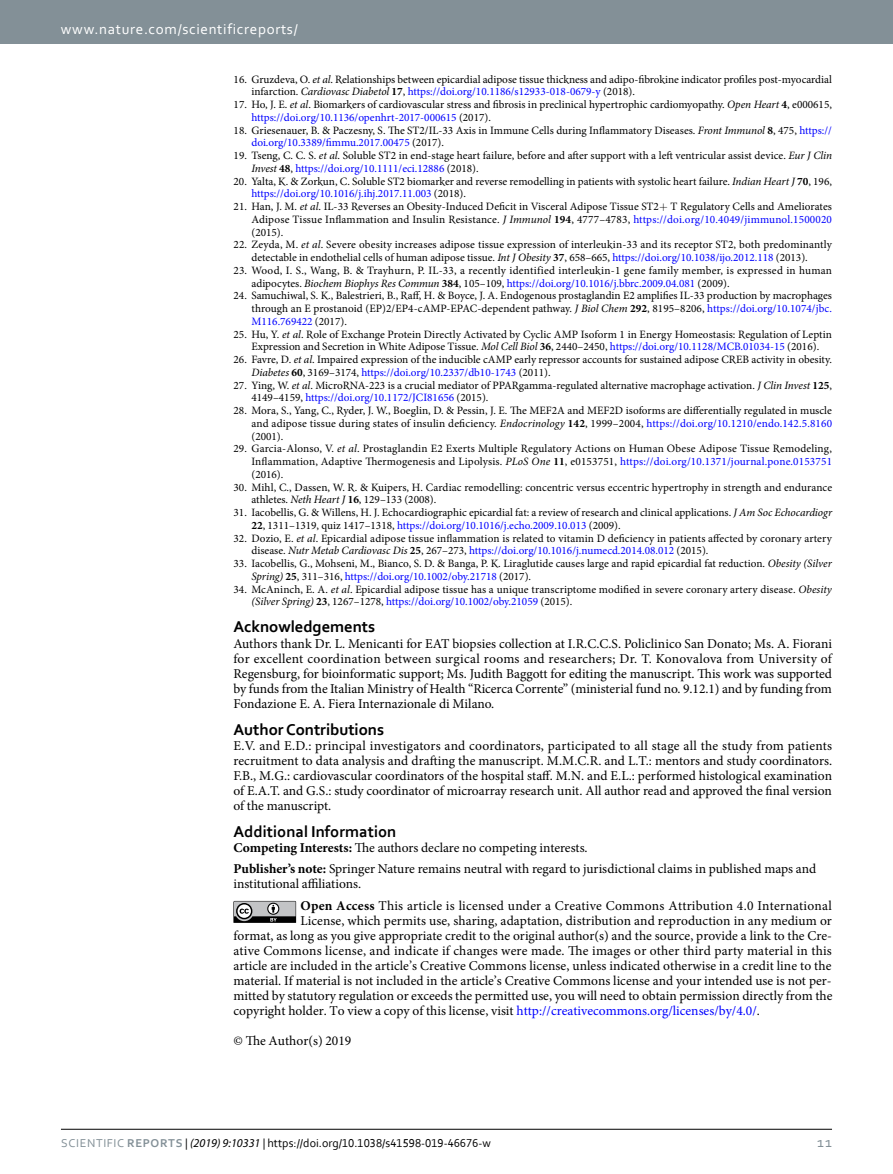
<style>
.page{position:relative;width:893px;height:1174px;background:#fff}
.page>*{position:absolute;margin:0;border:0;box-sizing:border-box;transform-origin:0 0}
.t1{font:16.5px "Corbel Bold 2";color:#000}
.t2{font:700 16.5px "Corbel";color:#000}
.t3{font:15px "Corbel 2";letter-spacing:.045em;color:#fff}
.t4{font:15px "Corbel 2";color:#839097}
.t5{font:13.5px/15px "Minion Pro";color:#000;text-align:justify}
.t6{font:13.5px/21.8px "Minion Pro";letter-spacing:.02em;color:#000}
.t7{font:12px "Corbel";color:#000}
.t8{font:11.25px/12.8px "Minion Pro";color:#000}
.s1{font-style:italic}
.s2{font-weight:700}
.s3{color:#00f}
.s4{font-family:"Corbel 2";color:#839097}
.s5{font-family:"Corbel Bold 2";color:#839097}
.s6{font-family:"Corbel 2"}
.s7{font-family:"Myriad Pro";font-style:italic}
</style>
<div class="page">
<hr style="left:61px;top:1129px;width:771px;height:1px;background:#000">
<div style="left:0;top:0;width:893px;height:43px;background:#839097"></div>
<svg style="left:233px;top:901px;width:63px;height:22px"></svg>
<h2 class="t3" style="left:61px;top:19px;width:238px">www.nature.com/scientificreports/</h2>
<p class="t8" style="left:251px;top:73px;width:582px;text-indent:-18px">16. Gruzdeva, O. <span class="s1">et al</span>. Relationships between epicardial adipose tissue thickness and adipo-fibrokine indicator profiles post-myocardial infarction. <span class="s1">Cardiovasc Diabetol</span> <span class="s2">17</span>, <span class="s3">https://doi.org/10.1186/s12933-018-0679-y</span> (2018).</p>
<p class="t8" style="left:251px;top:98px;width:582px;text-indent:-18px">17. Ho, J. E. <span class="s1">et al</span>. Biomarkers of cardiovascular stress and fibrosis in preclinical hypertrophic cardiomyopathy. <span class="s1">Open Heart</span> <span class="s2">4</span>, e000615, <span class="s3">https://doi.org/10.1136/openhrt-2017-000615</span> (2017).</p>
<p class="t8" style="left:251px;top:124px;width:582px;text-indent:-18px">18. Griesenauer, B. &amp; Paczesny, S. The ST2/IL-33 Axis in Immune Cells during Inflammatory Diseases. <span class="s1">Front Immunol</span> <span class="s2">8</span>, 475, <span class="s3">https:// doi.org/10.3389/fimmu.2017.00475</span> (2017).</p>
<p class="t8" style="left:251px;top:149px;width:582px;text-indent:-18px">19. Tseng, C. C. S. <span class="s1">et al</span>. Soluble ST2 in end-stage heart failure, before and after support with a left ventricular assist device. <span class="s1">Eur J Clin<br>Invest</span> <span class="s2">48</span>, <span class="s3">https://doi.org/10.1111/eci.12886</span> (2018).</p>
<p class="t8" style="left:251px;top:175px;width:582px;text-indent:-18px">20. Yalta, K. &amp; Zorkun, C. Soluble ST2 biomarker and reverse remodelling in patients with systolic heart failure. <span class="s1">Indian Heart J</span> <span class="s2">70</span>, 196, <span class="s3">https://doi.org/10.1016/j.ihj.2017.11.003</span> (2018).</p>
<p class="t8" style="left:251px;top:200px;width:582px;text-align:justify;text-indent:-18px">21. Han, J. M. <span class="s1">et al</span>. IL-33 Reverses an Obesity-Induced Deficit in Visceral Adipose Tissue ST2 T Regulatory Cells and Ameliorates Adipose Tissue Inflammation and Insulin Resistance. <span class="s1">J Immunol</span> <span class="s2">194</span>, 4777–4783, <span class="s3">https://doi.org/10.4049/jimmunol.1500020 </span>(2015).</p>
<p class="t8" style="left:234px;top:238px;width:600px;text-align:center">22. Zeyda, M. <span class="s1">et al</span>. Severe obesity increases adipose tissue expression of interleukin-33 and its receptor ST2, both predominantly detectable in endothelial cells of human adipose tissue. <span class="s1">Int J Obesity</span> <span class="s2">37</span>, 658–665, <span class="s3">https://doi.org/10.1038/ijo.2012.118</span> (2013).</p>
<p class="t8" style="left:251px;top:264px;width:582px;text-indent:-18px">23. Wood, I. S., Wang, B. &amp; Trayhurn, P. IL-33, a recently identified interleukin-1 gene family member, is expressed in human adipocytes. <span class="s1">Biochem Biophys Res Commun</span> <span class="s2">384</span>, 105–109, <span class="s3">https://doi.org/10.1016/j.bbrc.2009.04.081</span> (2009).</p>
<p class="t8" style="left:251px;top:289px;width:582px;text-align:justify;text-indent:-18px">24. Samuchiwal, S. K., Balestrieri, B., Raff, H. &amp; Boyce, J. A. Endogenous prostaglandin E2 amplifies IL-33 production by macrophages through an E prostanoid (EP)2/EP4-cAMP-EPAC-dependent pathway. <span class="s1">J Biol Chem</span> <span class="s2">292</span>, 8195–8206, <span class="s3">https://doi.org/10.1074/jbc.<br>M116.769422</span> (2017).</p>
<p class="t8" style="left:234px;top:328px;width:600px;text-align:center">25. Hu, Y. <span class="s1">et al</span>. Role of Exchange Protein Directly Activated by Cyclic AMP Isoform 1 in Energy Homeostasis: Regulation of Leptin<br>Expression and Secretion in White Adipose Tissue. <span class="s1">Mol Cell Biol</span> <span class="s2">36</span>, 2440–2450, <span class="s3">https://doi.org/10.1128/MCB.01034-15</span> (2016).</p>
<p class="t8" style="left:251px;top:353px;width:582px;text-indent:-18px">26. Favre, D. <span class="s1">et al</span>. Impaired expression of the inducible cAMP early repressor accounts for sustained adipose CREB activity in obesity.<br><span class="s1">Diabetes</span> <span class="s2">60</span>, 3169–3174, <span class="s3">https://doi.org/10.2337/db10-1743</span> (2011).</p>
<p class="t8" style="left:251px;top:378px;width:582px;text-indent:-18px">27. Ying, W. <span class="s1">et al</span>. MicroRNA-223 is a crucial mediator of PPARgamma-regulated alternative macrophage activation. <span class="s1">J Clin Invest</span> <span class="s2">125</span>,<br>4149–4159, <span class="s3">https://doi.org/10.1172/JCI81656</span> (2015).</p>
<p class="t8" style="left:251px;top:404px;width:582px;text-align:justify;text-indent:-18px">28. Mora, S., Yang, C., Ryder, J. W., Boeglin, D. &amp; Pessin, J. E. The MEF2A and MEF2D isoforms are differentially regulated in muscle and adipose tissue during states of insulin deficiency. <span class="s1">Endocrinology</span> <span class="s2">142</span>, 1999–2004, <span class="s3">https://doi.org/10.1210/endo.142.5.8160 </span>(2001).</p>
<p class="t8" style="left:251px;top:442px;width:582px;text-align:justify;text-indent:-18px">29. Garcia-Alonso, V. <span class="s1">et al</span>. Prostaglandin E2 Exerts Multiple Regulatory Actions on Human Obese Adipose Tissue Remodeling, Inflammation, Adaptive Thermogenesis and Lipolysis. <span class="s1">PLoS One</span> <span class="s2">11</span>, e0153751, <span class="s3">https://doi.org/10.1371/journal.pone.0153751 </span>(2016).</p>
<p class="t8" style="left:251px;top:480px;width:582px;text-indent:-18px">30. Mihl, C., Dassen, W. R. &amp; Kuipers, H. Cardiac remodelling: concentric versus eccentric hypertrophy in strength and endurance athletes. <span class="s1">Neth Heart J</span> <span class="s2">16</span>, 129–133 (2008).</p>
<p class="t8" style="left:251px;top:506px;width:582px;text-indent:-18px">31. Iacobellis, G. &amp; Willens, H. J. Echocardiographic epicardial fat: a review of research and clinical applications. <span class="s1">J Am Soc Echocardiogr<br></span><span class="s2">22</span>, 1311–1319, quiz 1417–1318, <span class="s3">https://doi.org/10.1016/j.echo.2009.10.013</span> (2009).</p>
<p class="t8" style="left:251px;top:531px;width:582px;text-indent:-18px">32. Dozio, E. <span class="s1">et al</span>. Epicardial adipose tissue inflammation is related to vitamin D deficiency in patients affected by coronary artery disease. <span class="s1">Nutr Metab Cardiovasc Dis</span> <span class="s2">25</span>, 267–273, <span class="s3">https://doi.org/10.1016/j.numecd.2014.08.012</span> (2015).</p>
<p class="t8" style="left:251px;top:557px;width:582px;text-indent:-18px">33. Iacobellis, G., Mohseni, M., Bianco, S. D. &amp; Banga, P. K. Liraglutide causes large and rapid epicardial fat reduction. <span class="s1">Obesity (Silver<br>Spring)</span> <span class="s2">25</span>, 311–316, <span class="s3">https://doi.org/10.1002/oby.21718</span> (2017).</p>
<p class="t8" style="left:251px;top:582px;width:582px;text-indent:-18px">34. McAninch, E. A. <span class="s1">et al</span>. Epicardial adipose tissue has a unique transcriptome modified in severe coronary artery disease. <span class="s1">Obesity (Silver Spring)</span> <span class="s2">23</span>, 1267–1278, <span class="s3">https://doi.org/10.1002/oby.21059</span> (2015).</p>
<h1 class="t1" style="left:233px;top:617px;width:143px">Acknowledgements</h1>
<p class="t5" style="left:233px;top:636px;width:600px">Authors thank Dr. L. Menicanti for EAT biopsies collection at I.R.C.C.S. Policlinico San Donato; Ms. A. Fiorani for excellent coordination between surgical rooms and researchers; Dr. T. Konovalova from University of Regensburg, for bioinformatic support; Ms. Judith Baggott for editing the manuscript. This work was supported by funds from the Italian Ministry of Health “Ricerca Corrente” (ministerial fund no. 9.12.1) and by funding from Fondazione E. A. Fiera Internazionale di Milano.</p>
<h1 class="t1" style="left:233px;top:719px;width:152px">Author Contributions</h1>
<p class="t5" style="left:233px;top:738px;width:600px">E.V. and E.D.: principal investigators and coordinators, participated to all stage all the study from patients recruitment to data analysis and drafting the manuscript. M.M.C.R. and L.T.: mentors and study coordinators.<br>F.B., M.G.: cardiovascular coordinators of the hospital staff. M.N. and E.L.: performed histological examination of E.A.T. and G.S.: study coordinator of microarray research unit. All author read and approved the final version of the manuscript.</p>
<h1 class="t2" style="left:233px;top:821px;width:164px">Additional Information</h1>
<p class="t5" style="left:233px;top:836px;width:584px;line-height:21.8px"><span class="s2">Competing Interests:</span> The authors declare no competing interests.<br><span class="s2">Publisher’s note:</span> Springer Nature remains neutral with regard to jurisdictional claims in published maps and</p>
<p class="t6" style="left:301px;top:873px;width:533px;text-indent:-67px">institutional affiliations.<br><span class="s2">Open Access</span> This article is licensed under a Creative Commons Attribution 4.0 International</p>
<p class="t5" style="left:233px;top:913px;width:601px;text-indent:67px">License, which permits use, sharing, adaptation, distribution and reproduction in any medium or format, as long as you give appropriate credit to the original author(s) and the source, provide a link to the Cre&shy;ative Commons license, and indicate if changes were made. The images or other third party material in this article are included in the article’s Creative Commons license, unless indicated otherwise in a credit line to the material. If material is not included in the article’s Creative Commons license and your intended use is not per&shy;mitted by statutory regulation or exceeds the permitted use, you will need to obtain permission directly from the copyright holder. To view a copy of this license, visit <span class="s3">http://creativecommons.org/licenses/by/4.0/</span>.</p>
<p class="t5" style="left:233px;top:1033px;width:119px">© The Author(s) 2019</p>
<p class="t7" style="left:61px;top:1135px;width:431px"><span class="s4">Scientific</span> <span class="s5">Reports</span> <span class="s6">|</span> <span class="s7">(2019) 9:10331</span> <span class="s6">|</span> https://doi.org/10.1038/s41598-019-46676-w</p>
<h2 class="t4" style="left:817px;top:1132px;width:16px">11</h2>
</div>
